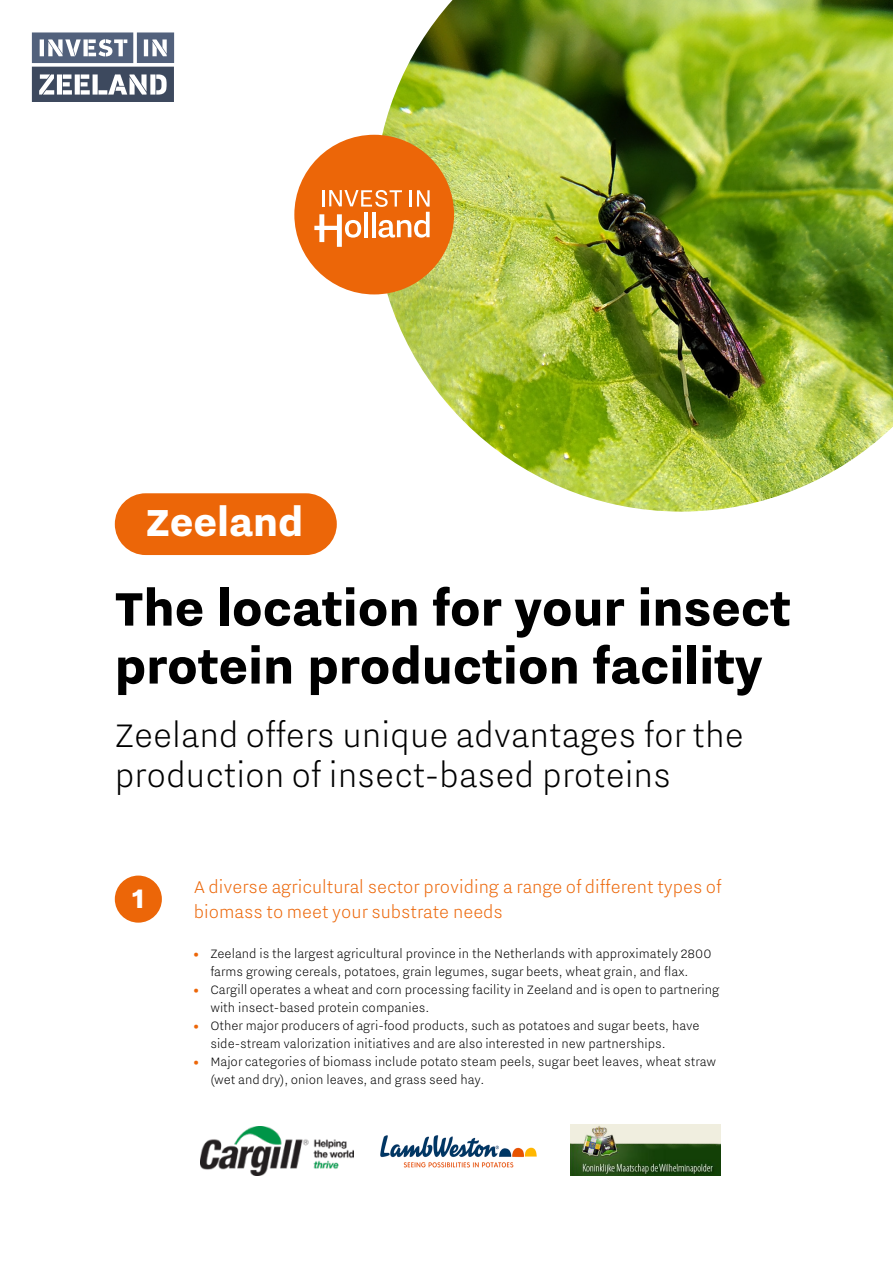
<style>
.page{position:relative;width:893px;height:1263px;background:#fff}
.page>*{position:absolute;margin:0;border:0;box-sizing:border-box;transform-origin:0 0}
.t1{font:800 57.9px/57.9px "Nitti Grotesk";color:#000}
.t2{font:800 46.5px "Nitti Grotesk";color:#fff}
.t3{font:300 40.2px/40.2px "Nitti Grotesk";color:#000}
.t4{font:800 33px "Nitti Grotesk";color:#fff}
.t5{font:300 21px/25.2px "Nitti Grotesk";color:#ec6608}
.t6{font:300 15px/18px "Nitti Grotesk";color:#000}
.s1{font-weight:900;color:#ec6608}
</style>
<div class="page">
<div style="left:115px;top:875px;width:47px;height:48px;background:#ec6608;border-radius:50%"></div>
<img style="left:201px;top:1126px;width:153px;height:50px">
<img style="left:380px;top:1135px;width:156px;height:32px">
<img style="left:570px;top:1125px;width:150px;height:50px">
<div style="left:115px;top:493px;width:222px;height:62px;background:#ec6608;border-radius:31px"></div>
<img style="left:374px;top:0;width:519px;height:512px">
<div style="left:294px;top:135px;width:160px;height:159px;background:#ec6608;border-radius:50%"></div>
<svg style="left:314px;top:190px;width:116px;height:57px"></svg>
<svg style="left:32px;top:32px;width:142px;height:70px"></svg>
<h2 class="t2" style="left:146px;top:496px;width:159px">Zeeland</h2>
<h1 class="t1" style="left:115px;top:578px;width:678px">The location for your insect protein production facility</h1>
<h3 class="t3" style="left:115px;top:714px;width:631px">Zeeland offers unique advantages for the production of insect-based proteins</h3>
<h3 class="t4" style="left:132px;top:879px;width:14px">1</h3>
<h3 class="t5" style="left:194px;top:873px;width:529px">A diverse agricultural sector providing a range of different types of biomass to meet your substrate needs</h3>
<p class="t6" style="left:194px;top:944px;width:519px;text-align:center"><span class="s1">•</span> Zeeland is the largest agricultural province in the Netherlands with approximately 2800 farms growing cereals, potatoes, grain legumes, sugar beets, wheat grain, and flax.</p>
<p class="t6" style="left:210px;top:980px;width:511px;text-indent:-16px"><span class="s1">•</span> Cargill operates a wheat and corn processing facility in Zeeland and is open to partnering with insect-based protein companies.</p>
<p class="t6" style="left:210px;top:1016px;width:491px;text-indent:-16px"><span class="s1">•</span> Other major producers of agri-food products, such as potatoes and sugar beets, have side-stream valorization initiatives and are also interested in new partnerships.</p>
<p class="t6" style="left:210px;top:1052px;width:507px;text-indent:-16px"><span class="s1">•</span> Major categories of biomass include potato steam peels, sugar beet leaves, wheat straw (wet and dry), onion leaves, and grass seed hay.</p>
</div>
